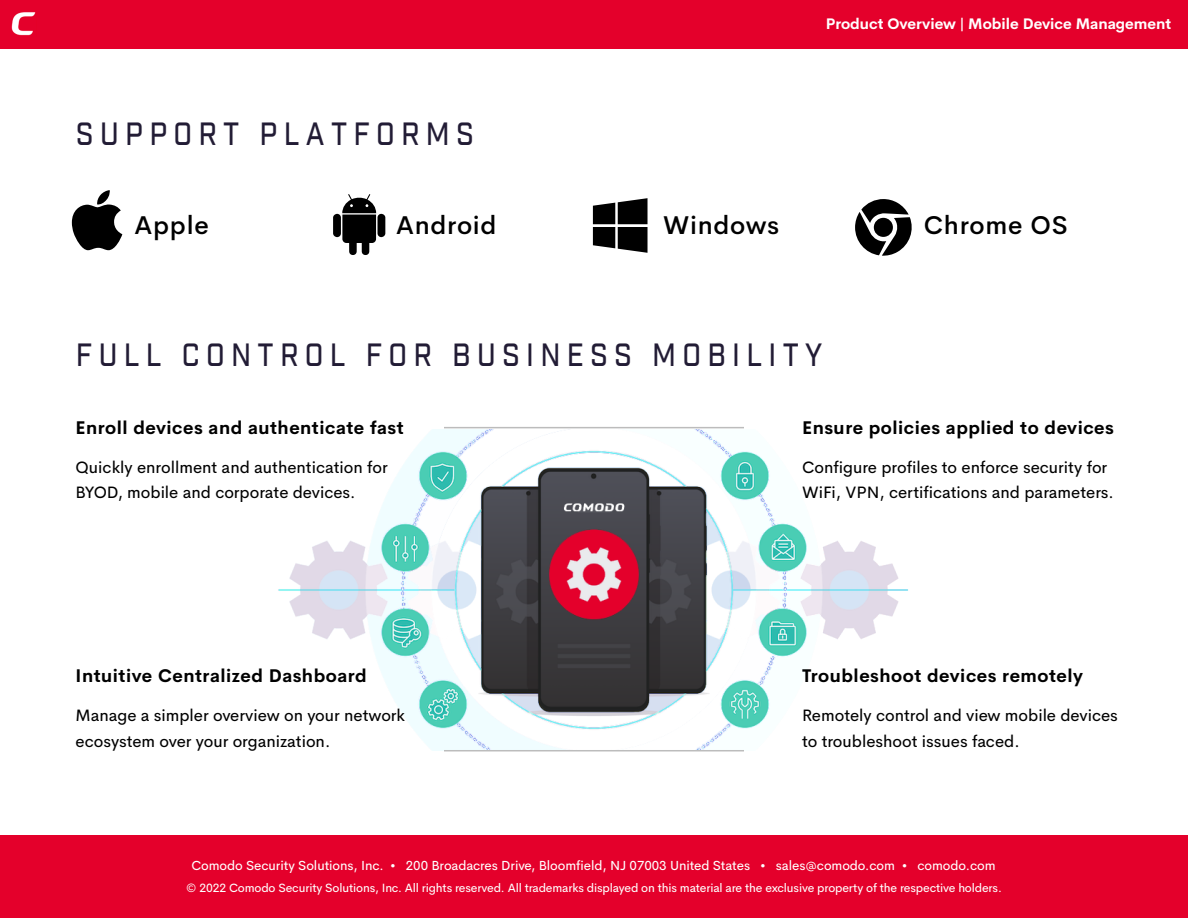
<style>
.page{position:relative;width:1188px;height:918px;background:#fff}
.page>*{position:absolute;margin:0;border:0;box-sizing:border-box;transform-origin:0 0}
.t1{font:500 31.35px "Industry";letter-spacing:.22em;color:#221c35;scale:.91 1}
.t2{font:500 25.5px "Cerebri Sans";letter-spacing:.03em;color:#000}
.t3{font:700 18px "Cerebri Sans";letter-spacing:.03em;color:#000}
.t4{font:16.5px/25.5px "Cerebri Sans";color:#000}
.t5{font:700 15px "Cerebri Sans";color:#fff}
.t6{font:13.2px "Cerebri Sans";letter-spacing:-.005em;color:#fff}
.t7{font:12px "Cerebri Sans";letter-spacing:-.01em;color:#fff}
</style>
<div class="page">
<img style="left:278px;top:429px;width:630px;height:322px">
<div style="left:0;top:0;width:1188px;height:49px;background:#e4002b"></div>
<div style="left:0;top:835px;width:1188px;height:83px;background:#e4002b"></div>
<img style="left:11px;top:12px;width:25px;height:24px">
<svg style="left:72px;top:190px;width:50px;height:60px"></svg>
<svg style="left:333px;top:194px;width:52px;height:61px"></svg>
<svg style="left:593px;top:198px;width:55px;height:55px"></svg>
<svg style="left:855px;top:199px;width:57px;height:57px"></svg>
<hr style="left:444px;top:427px;width:300px;height:1px;background:#bcbcbc">
<hr style="left:444px;top:750px;width:300px;height:1px;background:#bcbcbc">
<h1 class="t1" style="left:76px;top:115px;width:439px">SUPPORT PLATFORMS</h1>
<p class="t5" style="left:826px;top:12px;width:347px">Product Overview | Mobile Device Management</p>
<h2 class="t2" style="left:135px;top:205px;width:76px">Apple</h2>
<h2 class="t2" style="left:396px;top:205px;width:102px">Android</h2>
<h2 class="t2" style="left:663px;top:205px;width:118px">Windows</h2>
<h2 class="t2" style="left:924px;top:205px;width:145px">Chrome OS</h2>
<h1 class="t1" style="left:76px;top:336px;width:822px">FULL CONTROL FOR BUSINESS MOBILITY</h1>
<p class="t3" style="left:76px;top:413px;width:330px">Enroll devices and authenticate fast</p>
<p class="t3" style="left:802px;top:413px;width:313px">Ensure policies applied to devices</p>
<p class="t4" style="left:76px;top:453px;width:314px">Quickly enrollment and authentication for<br>BYOD, mobile and corporate devices.</p>
<p class="t4" style="left:802px;top:453px;width:313px">Configure profiles to enforce security for<br>WiFi, VPN, certifications and parameters.</p>
<p class="t3" style="left:76px;top:662px;width:293px">Intuitive Centralized Dashboard</p>
<p class="t3" style="left:802px;top:662px;width:283px">Troubleshoot devices remotely</p>
<p class="t4" style="left:76px;top:701px;width:331px">Manage a simpler overview on your network ecosystem over your organization.</p>
<p class="t4" style="left:802px;top:701px;width:317px">Remotely control and view mobile devices to troubleshoot issues faced.</p>
<p class="t6" style="left:191px;top:855px;width:806px">Comodo Security Solutions, Inc. • 200 Broadacres Drive, Bloomfield, NJ 07003 United States • sales@comodo.com • comodo.com</p>
<p class="t7" style="left:186px;top:878px;width:817px">© 2022 Comodo Security Solutions, Inc. All rights reserved. All trademarks displayed on this material are the exclusive property of the respective holders.</p>
</div>
